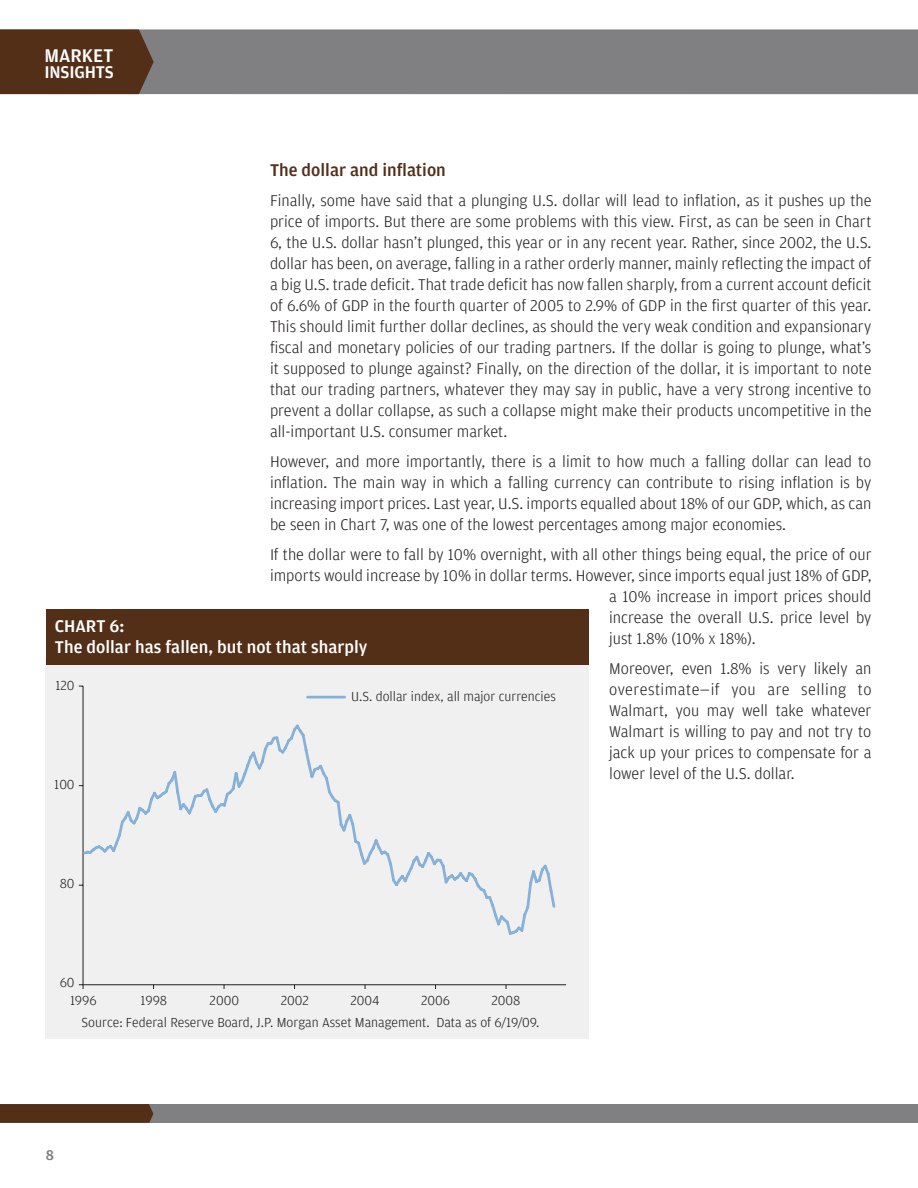
<style>
.page{position:relative;width:918px;height:1188px;background:#fff}
.page>*{position:absolute;margin:0;border:0;box-sizing:border-box;transform-origin:0 0}
.t1{font:500 19.5px "Amplitude";color:#fff}
.subs{font:500 18px "Amplitude";color:#fff}
.subs-2{font:500 18px "Amplitude";color:#532f18}
.body{font:300 16.5px/21px "Amplitude";color:#231f20;text-align:justify}
.t2{font:500 15px "Amplitude";color:#808083}
.t3{font:300 13.95px "Amplitude";color:#231f20}
</style>
<div class="page">
<div style="left:46px;top:658px;width:543px;height:382px;background:#f0f0f1"></div>
<hr style="left:83px;top:984px;width:483px;height:1px;background:#231f20">
<hr style="left:83px;top:686px;width:1px;height:299px;background:#231f20">
<hr style="left:308px;top:696px;width:37px;height:3px;background:#86b2d9">
<svg style="left:81px;top:722px;width:475px;height:215px"></svg>
<svg style="left:79px;top:984px;width:5px;height:5px"></svg>
<div style="left:46px;top:609px;width:543px;height:55px;background:#532f18"></div>
<div style="left:0;top:29px;width:918px;height:65px;background:#808083"></div>
<div style="left:0;top:29px;width:154px;height:65px;background:#532f18"></div>
<div style="left:0;top:1104px;width:918px;height:19px;background:#808083"></div>
<svg style="left:0;top:1104px;width:153px;height:19px;background:#54311a"></svg>
<p class="t1" style="left:45px;top:43px;width:70px">MARKET</p>
<p class="subs" style="left:45px;top:61px;width:71px">INSIGHTS</p>
<p class="subs-2" style="left:270px;top:159px;width:177px">The dollar and inflation</p>
<p class="body" style="left:270px;top:190px;width:603px">Finally, some have said that a plunging U.S. dollar will lead to inflation, as it pushes up the price of imports. But there are some problems with this view. First, as can be seen in Chart 6, the U.S. dollar hasn’t plunged, this year or in any recent year. Rather, since 2002, the U.S. dollar has been, on average, falling in a rather orderly manner, mainly reflecting the impact of a big U.S. trade deficit. That trade deficit has now fallen sharply, from a current account deficit of 6.6% of GDP in the fourth quarter of 2005 to 2.9% of GDP in the first quarter of this year.<br>This should limit further dollar declines, as should the very weak condition and expansionary fiscal and monetary policies of our trading partners. If the dollar is going to plunge, what’s it supposed to plunge against? Finally, on the direction of the dollar, it is important to note that our trading partners, whatever they may say in public, have a very strong incentive to prevent a dollar collapse, as such a collapse might make their products uncompetitive in the all-important U.S. consumer market.</p>
<p class="body" style="left:270px;top:451px;width:603px">However, and more importantly, there is a limit to how much a falling dollar can lead to inflation. The main way in which a falling currency can contribute to rising inflation is by increasing import prices. Last year, U.S. imports equalled about 18% of our GDP, which, as can be seen in Chart 7, was one of the lowest percentages among major economies.</p>
<p class="body" style="left:270px;top:544px;width:603px">If the dollar were to fall by 10% overnight, with all other things being equal, the price of our</p>
<p class="body" style="left:270px;top:565px;width:603px">imports would increase by 10% in dollar terms. However, since imports equal just 18% of GDP,</p>
<p class="body" style="left:609px;top:586px;width:264px">a 10% increase in import prices should</p>
<p class="body" style="left:609px;top:607px;width:264px">increase the overall U.S. price level by</p>
<p class="body" style="left:609px;top:628px;width:148px">just 1.8% (10% x 18%).</p>
<p class="body" style="left:609px;top:658px;width:264px">Moreover, even 1.8% is very likely an overestimate—if you are selling to Walmart, you may well take whatever Walmart is willing to pay and not try to jack up your prices to compensate for a lower level of the U.S. dollar.</p>
<p class="subs" style="left:55px;top:615px;width:71px">CHART 6:</p>
<p class="subs" style="left:55px;top:636px;width:314px">The dollar has fallen, but not that sharply</p>
<p class="t3" style="left:55px;top:676px;width:21px">120</p>
<p class="t3" style="left:351px;top:688px;width:206px">U.S. dollar index, all major currencies</p>
<p class="t3" style="left:54px;top:775px;width:22px">100</p>
<p class="t3" style="left:60px;top:875px;width:16px">80</p>
<p class="t3" style="left:60px;top:974px;width:16px">60</p>
<p class="t3" style="left:70px;top:992px;width:28px">1996</p>
<p class="t3" style="left:141px;top:992px;width:28px">1998</p>
<p class="t3" style="left:210px;top:992px;width:31px">2000</p>
<p class="t3" style="left:281px;top:992px;width:30px">2002</p>
<p class="t3" style="left:351px;top:992px;width:31px">2004</p>
<p class="t3" style="left:421px;top:992px;width:31px">2006</p>
<p class="t3" style="left:492px;top:992px;width:30px">2008</p>
<p class="t3" style="left:82px;top:1014px;width:459px">Source: Federal Reserve Board, J.P. Morgan Asset Management. Data as of 6/19/09.</p>
<p class="t2" style="left:46px;top:1146px;width:10px">8</p>
</div>
